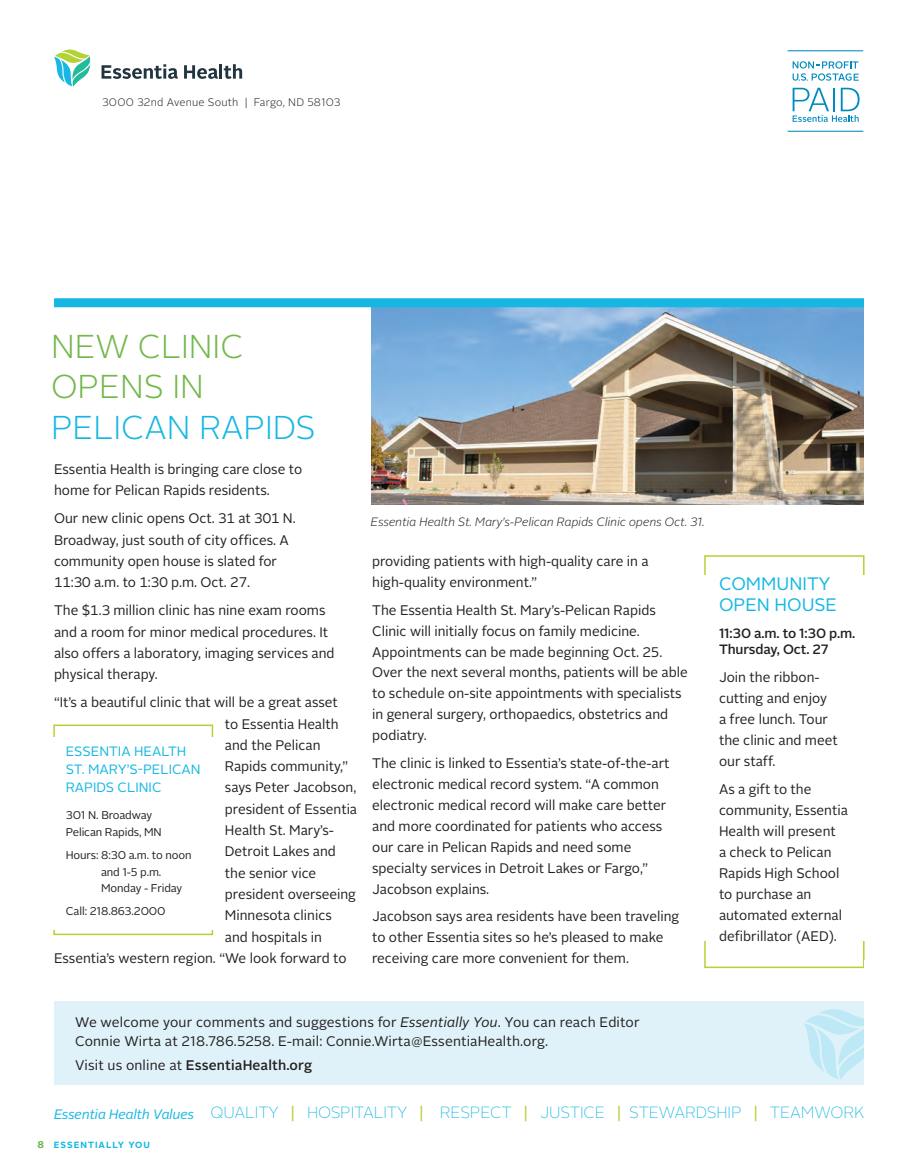
<style>
.page{position:relative;width:918px;height:1175px;background:#fff}
.page>*{position:absolute;margin:0;border:0;box-sizing:border-box;transform-origin:0 0}
.t1{font:300 33px/40.5px "Alright Sans";color:#72b84b}
.t2{font:300 33px "Alright Sans";color:#16b8e3}
.t3{font:18px/21px "Alright Sans";color:#16b8e3}
.t4{font:100 16.2px "Alright Sans";letter-spacing:-.01em;color:#16b8e3}
.t5{font:13.8px/20.9px "Alright Sans";color:#231f20}
.t6{font:500 13.8px "Alright Sans";letter-spacing:.01em;color:#231f20}
.t7{font:13.5px "Alright Sans";color:#16b8e3}
.t8{font:500 13.5px/16.5px "Alright Sans";letter-spacing:-.01em;color:#231f20}
.t9{font:italic 300 12px "Alright Sans";color:#231f20}
.t10{font:11.25px/16.5px "Alright Sans";letter-spacing:-.01em;color:#231f20}
.t11{font:300 10.95px "Alright Sans";letter-spacing:.02em;color:#231f20}
.t12{font:700 9px "Alright Sans";letter-spacing:.11em;color:#16b8e3}
.s1{font-style:italic}
.s2{font-weight:400}
.s3{font-weight:400;font-style:italic;font-size:13.65px}
.s4{font-weight:400;color:#b3d234}
.s5{font-size:9.75px;color:#63b445}
</style>
<div class="page">
<img style="left:372px;top:307px;width:492px;height:197px">
<div style="left:54px;top:298px;width:810px;height:9px;background:#16b8e3"></div>
<svg style="left:102px;top:64px;width:76px;height:15px"></svg>
<svg style="left:184px;top:64px;width:58px;height:15px"></svg>
<svg style="left:54px;top:50px;width:36px;height:37px"></svg>
<svg style="left:793px;top:88px;width:67px;height:34px"></svg>
<svg style="left:793px;top:61px;width:66px;height:20px"></svg>
<hr style="left:788px;top:50px;width:75px;height:1px;background:#008bc0">
<hr style="left:788px;top:131px;width:75px;height:1px;background:#008bc0">
<div style="left:53px;top:724px;width:160px;height:211px;border:2px solid #b3d234"></div>
<div style="left:49px;top:737px;width:170px;height:193px;background:#fff"></div>
<div style="left:54px;top:1000px;width:820px;height:84px;background:#e0f2f9"></div>
<svg style="left:804px;top:1009px;width:60px;height:70px"></svg>
<div style="left:864px;top:960px;width:43px;height:147px;background:#fff"></div>
<p class="t11" style="left:102px;top:95px;width:240px">3000 32ND AVENUE SOUTH | FARGO, ND 58103</p>
<h1 class="t1" style="left:51px;top:327px;width:194px">NEW CLINIC<br>OPENS IN</h1>
<h1 class="t2" style="left:51px;top:405px;width:242px">PELICAN RAPIDS</h1>
<p class="t5" style="left:54px;top:458px;width:250px;line-height:21.3px">Essentia Health is bringing care close to home for Pelican Rapids residents.</p>
<p class="t5" style="left:54px;top:508px;width:243px;line-height:21.3px">Our new clinic opens Oct. 31 at 301 N.<br>Broadway, just south of city offices. A community open house is slated for 11:30 a.m. to 1:30 p.m. Oct. 27.</p>
<p class="t5" style="left:54px;top:600px;width:282px;line-height:21.3px">The $1.3 million clinic has nine exam rooms and a room for minor medical procedures. It also offers a laboratory, imaging services and physical therapy.</p>
<p class="t5" style="left:54px;top:692px;width:285px">“It’s a beautiful clinic that will be a great asset</p>
<p class="t5" style="left:225px;top:713px;width:115px">to Essentia Health</p>
<p class="t5" style="left:225px;top:735px;width:97px">and the Pelican</p>
<p class="t5" style="left:225px;top:756px;width:125px">Rapids community,”</p>
<p class="t5" style="left:225px;top:777px;width:133px">says Peter Jacobson,</p>
<p class="t5" style="left:225px;top:798px;width:134px">president of Essentia</p>
<p class="t5" style="left:225px;top:820px;width:111px">Health St. Mary’s-</p>
<p class="t5" style="left:225px;top:841px;width:113px">Detroit Lakes and</p>
<p class="t5" style="left:225px;top:862px;width:93px">the senior vice</p>
<p class="t5" style="left:225px;top:884px;width:133px">president overseeing</p>
<p class="t5" style="left:225px;top:905px;width:108px">Minnesota clinics</p>
<p class="t5" style="left:225px;top:926px;width:99px">and hospitals in</p>
<p class="t5" style="left:54px;top:948px;width:294px">Essentia’s western region. “We look forward to</p>
<p class="t7" style="left:66px;top:741px;width:11px">Essentia</p>
<p class="t7" style="left:134px;top:741px;width:19px">Health</p>
<p class="t7" style="left:66px;top:759px;width:44px">St. Mary</p>
<p class="t7" style="left:127px;top:759px;width:34px">’s-Pelican</p>
<p class="t7" style="left:66px;top:777px;width:17px">Rapids</p>
<p class="t7" style="left:118px;top:777px;width:18px">Clinic</p>
<p class="t10" style="left:66px;top:807px;width:97px">301 N. Broadway<br>Pelican Rapids, MN</p>
<p class="t10" style="left:101px;top:847px;width:92px;text-indent:-35px">Hours: 8:30 a.m. to noon and 1-5 p.m.<br>Monday - Friday</p>
<p class="t10" style="left:66px;top:903px;width:101px">Call: 218.863.2000</p>
<p class="t9" style="left:371px;top:513px;width:335px">Essentia Health St. Mary’s-Pelican Rapids Clinic opens Oct. 31.</p>
<p class="t5" style="left:372px;top:550px;width:278px;line-height:21.3px">providing patients with high-quality care in a high-quality environment.”</p>
<p class="t5" style="left:372px;top:599px;width:317px">The Essentia Health St. Mary’s-Pelican Rapids Clinic will initially focus on family medicine.<br>Appointments can be made beginning Oct. 25.<br>Over the next several months, patients will be able to schedule on-site appointments with specialists in general surgery, orthopaedics, obstetrics and podiatry.</p>
<p class="t5" style="left:372px;top:753px;width:299px">The clinic is linked to Essentia’s state-of-the-art electronic medical record system. “A common electronic medical record will make care better and more coordinated for patients who access our care in Pelican Rapids and need some specialty services in Detroit Lakes or Fargo,” Jacobson explains.</p>
<p class="t5" style="left:372px;top:906px;width:309px">Jacobson says area residents have been traveling to other Essentia sites so he’s pleased to make receiving care more convenient for them.</p>
<h2 class="t3" style="left:719px;top:574px;width:120px">COMMUNITY<br>OPEN HOUSE</h2>
<p class="t8" style="left:719px;top:625px;width:138px">11:30 a.m. to 1:30 p.m.<br>Thursday, Oct. 27</p>
<p class="t5" style="left:719px;top:667px;width:120px">Join the ribbon&shy;cutting and enjoy<br>a free lunch. Tour the clinic and meet our staff.</p>
<p class="t5" style="left:719px;top:778px;width:130px">As a gift to the community, Essentia<br>Health will present<br>a check to Pelican<br>Rapids High School to purchase an automated external defibrillator (AED).</p>
<p class="t5" style="left:75px;top:1012px;width:566px;line-height:19.2px">We welcome your comments and suggestions for <span class="s1">Essentially You</span>. You can reach Editor<br>Connie Wirta at 218.786.5258. E-mail: Connie.Wirta@EssentiaHealth.org.</p>
<p class="t6" style="left:75px;top:1055px;width:239px"><span class="s2">Visit us online at</span> EssentiaHealth.org</p>
<p class="t4" style="left:54px;top:1101px;width:505px"><span class="s3">Essentia Health Values</span> QUALITY <span class="s4">|</span> HOSPITALITY <span class="s4">|</span> RESPECT <span class="s4">|</span> JUSTICE</p>
<p class="t4" style="left:617px;top:1101px;width:249px"><span class="s4">|</span> STEWAR DSH IP <span class="s4">|</span> TEAMWOR K</p>
<p class="t12" style="left:38px;top:1138px;width:114px"><span class="s5">8</span> ESSENTIALLY YOU</p>
</div>
